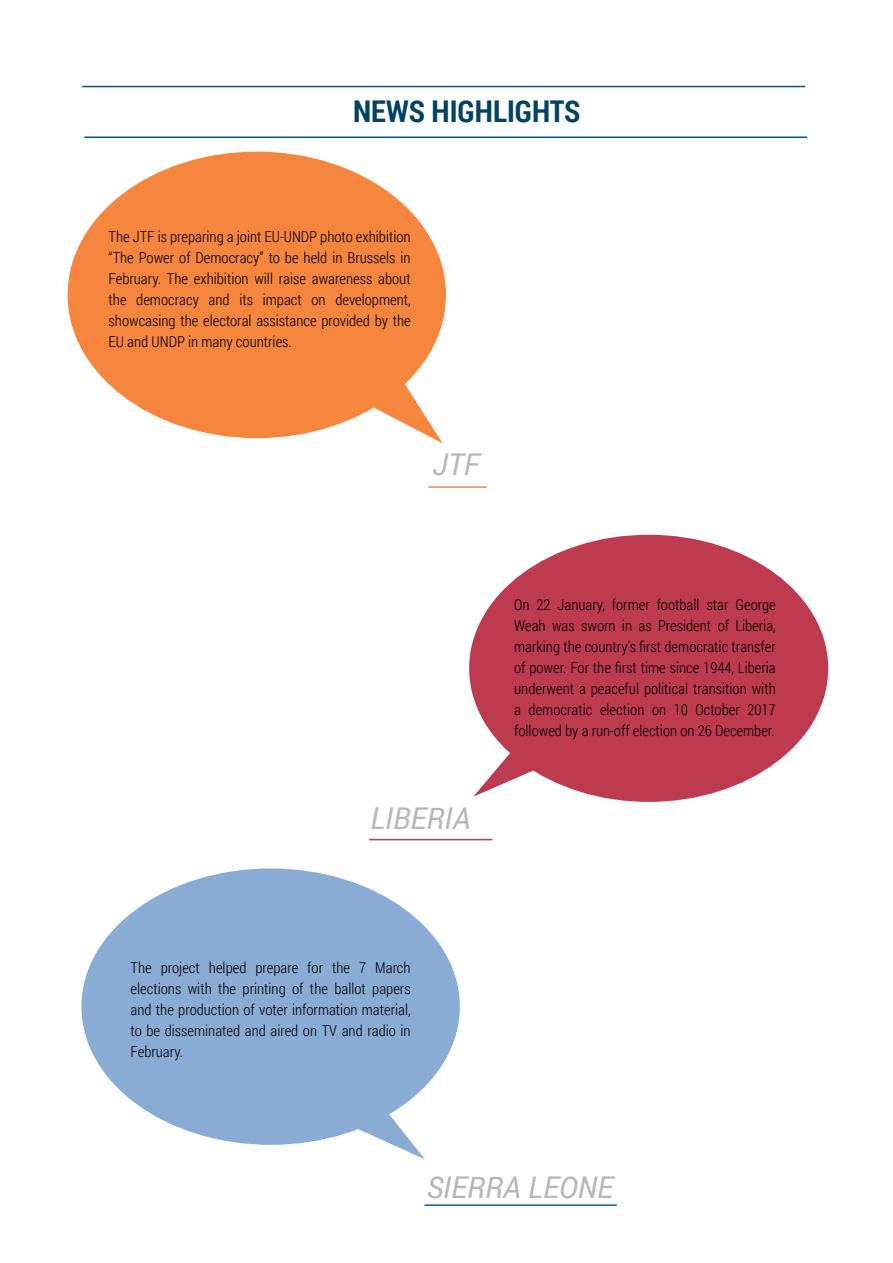
<style>
.page{position:relative;width:893px;height:1263px;background:#fff}
.page>*{position:absolute;margin:0;border:0;box-sizing:border-box;transform-origin:0 0}
.t1{font:italic 30px "Roboto";color:#b6b7b8}
.t2{font:700 30px "Roboto Condensed";color:#004365}
.t3{font:300 15px/21px "Roboto Condensed";color:#000;text-align:justify}
</style>
<div class="page">
<hr style="left:82px;top:86px;width:723px;height:1px;background:#005498">
<hr style="left:84px;top:136px;width:723px;height:2px;background:#005498">
<div style="left:81px;top:868px;width:379px;height:277px;background:#88acd4;border-radius:50%"></div>
<svg style="left:359px;top:1108px;width:66px;height:51px"></svg>
<hr style="left:424px;top:1204px;width:193px;height:2px;background:#1058a9">
<div style="left:469px;top:535px;width:359px;height:267px;background:#be3b4f;border-radius:50%"></div>
<svg style="left:374px;top:379px;width:69px;height:65px"></svg>
<div style="left:68px;top:152px;width:378px;height:286px;background:#f6853d;border-radius:50%"></div>
<hr style="left:428px;top:486px;width:59px;height:2px;background:#f6853d">
<svg style="left:473px;top:743px;width:62px;height:54px"></svg>
<hr style="left:369px;top:839px;width:123px;height:1px;background:#be3b4f">
<h1 class="t2" style="left:353px;top:90px;width:229px">NEWS HIGHLIGHTS</h1>
<p class="t3" style="left:109px;top:225px;width:304px">The JTF is preparing a joint EU-UNDP photo exhibition “The Power of Democracy” to be held in Brussels in February. The exhibition will raise awareness about the democracy and its impact on development, showcasing the electoral assistance provided by the EU and UNDP in many countries.</p>
<h1 class="t1" style="left:433px;top:444px;width:48px">JTF</h1>
<h1 class="t1" style="left:370px;top:798px;width:102px">LIBERIA</h1>
<p class="t3" style="left:514px;top:593px;width:263px">On 22 January, former football star George Weah was sworn in as President of Liberia, marking the country’s first democratic transfer of power. For the first time since 1944, Liberia underwent a peaceful political transition with a democratic election on 10 October 2017 followed by a run-off election on 26 December.</p>
<p class="t3" style="left:131px;top:956px;width:282px">The project helped prepare for the 7 March elections with the printing of the ballot papers and the production of voter information material, to be disseminated and aired on TV and radio in February.</p>
<h1 class="t1" style="left:427px;top:1166px;width:188px">SIERRA LEONE</h1>
</div>
